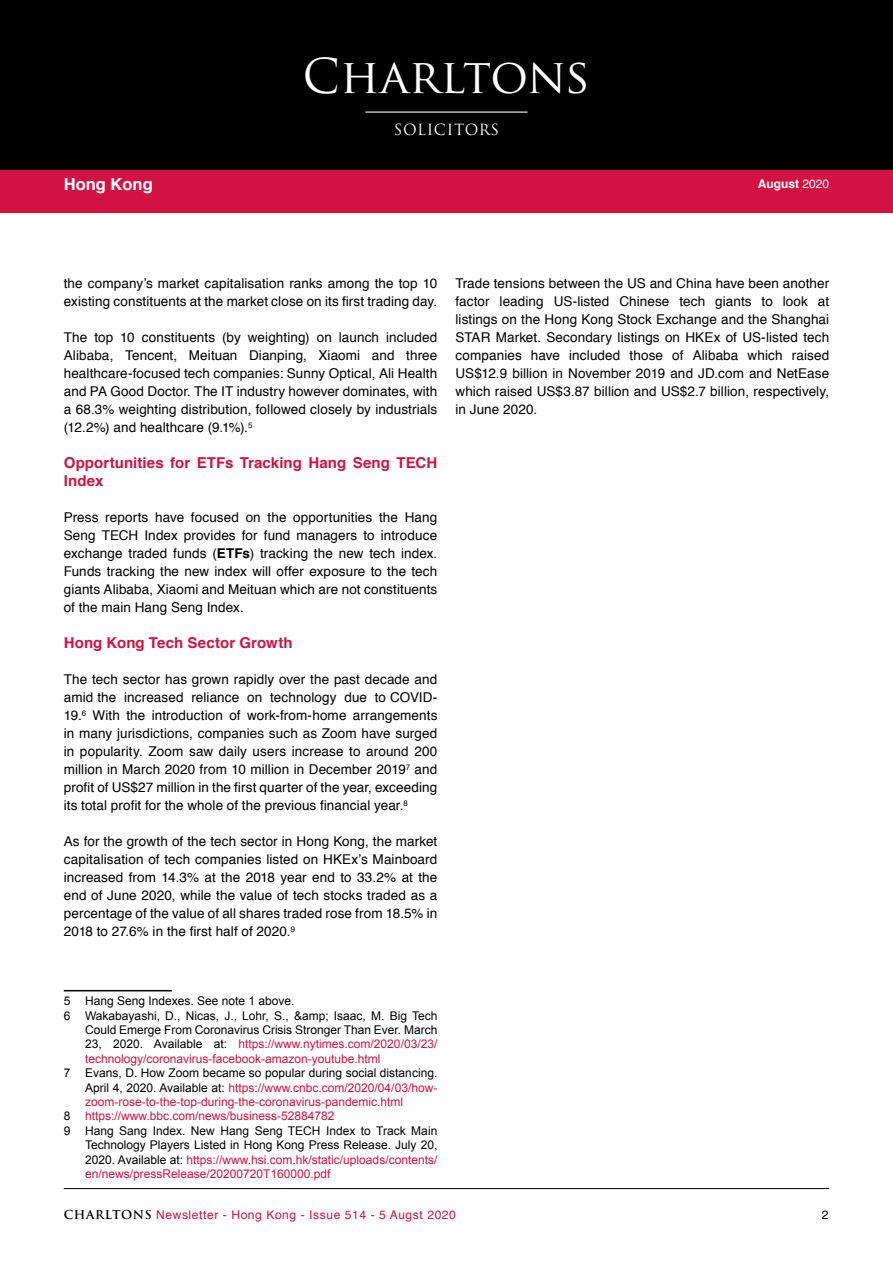
<style>
.page{position:relative;width:893px;height:1263px;background:#fff}
.page>*{position:absolute;margin:0;border:0;box-sizing:border-box;transform-origin:0 0}
.t1{font:46.8px "Trajan Pro";color:#fff}
.t2{font:700 16.5px "Helvetica";color:#fff}
.t3{font:700 15px/18px "Helvetica";letter-spacing:.005em;color:#d21242}
.t4{font:15px "Trajan Pro";letter-spacing:.04em;color:#fff}
.t5{font:13.5px/18px "Helvetica";letter-spacing:.01em;color:#000;text-align:justify}
.t6{font:12px "Arial";color:#d21242}
.t7{font:12px "Arial";color:#000}
.t8{font:12px "Helvetica";letter-spacing:.05em;color:#d21242}
.t9{font:700 12px "Helvetica";color:#fff}
.t10{font:12px "Helvetica";color:#000}
.s1{font-weight:400}
.s2{font-weight:700}
.s3{color:#000}
.s4{font-family:"Trajan Pro";font-weight:700;color:#000}
</style>
<div class="page">
<div style="left:0;top:194px;width:893px;height:19px;background:#d21242"></div>
<hr style="left:64px;top:1188px;width:765px;height:1px;background:#000">
<div style="left:0;top:0;width:893px;height:170px;background:#000"></div>
<div style="left:0;top:170px;width:893px;height:32px;background:#d21242"></div>
<hr style="left:365px;top:112px;width:162px;height:1px;background:#fff">
<hr style="left:64px;top:990px;width:108px;height:1px;background:#000">
<p class="t2" style="left:64px;top:171px;width:90px">Hong Kong</p>
<h1 class="t1" style="left:303px;top:47px;width:289px">Charltons</h1>
<p class="t4" style="left:394px;top:120px;width:107px">SOLICITORS</p>
<p class="t9" style="left:758px;top:174px;width:73px">August <span class="s1">2020</span></p>
<p class="t5" style="left:64px;top:275px;width:375px">the company’s market capitalisation ranks among the top 10 existing constituents at the market close on its first trading day.</p>
<p class="t5" style="left:64px;top:329px;width:375px">The top 10 constituents (by weighting) on launch included Alibaba, Tencent, Meituan Dianping, Xiaomi and three healthcare-focused tech companies: Sunny Optical, Ali Health and PA Good Doctor. The IT industry however dominates, with a 68.3% weighting distribution, followed closely by industrials (12.2%) and healthcare (9.1%).<sup>5</sup></p>
<p class="t3" style="left:64px;top:454px;width:375px">Opportunities for ETFs Tracking Hang Seng TECH<br>Index</p>
<p class="t5" style="left:64px;top:509px;width:375px">Press reports have focused on the opportunities the Hang Seng TECH Index provides for fund managers to introduce exchange traded funds (<span class="s2">ETFs</span>) tracking the new tech index.<br>Funds tracking the new index will offer exposure to the tech giants Alibaba, Xiaomi and Meituan which are not constituents of the main Hang Seng Index.</p>
<p class="t3" style="left:64px;top:634px;width:230px">Hong Kong Tech Sector Growth</p>
<p class="t5" style="left:64px;top:671px;width:375px">The tech sector has grown rapidly over the past decade and amid the increased reliance on technology due to COVID-19.<sup>6</sup> With the introduction of work-from-home arrangements in many jurisdictions, companies such as Zoom have surged in popularity. Zoom saw daily users increase to around 200 million in March 2020 from 10 million in December 2019<sup>7</sup> and profit of US$27 million in the first quarter of the year, exceeding its total profit for the whole of the previous financial year.<sup>8</sup></p>
<p class="t5" style="left:64px;top:833px;width:375px">As for the growth of the tech sector in Hong Kong, the market capitalisation of tech companies listed on HKEx’s Mainboard increased from 14.3% at the 2018 year end to 33.2% at the end of June 2020, while the value of tech stocks traded as a percentage of the value of all shares traded rose from 18.5% in 2018 to 27.6% in the first half of 2020.<sup>9</sup></p>
<p class="t5" style="left:455px;top:275px;width:375px">Trade tensions between the US and China have been another factor leading US-listed Chinese tech giants to look at listings on the Hong Kong Stock Exchange and the Shanghai STAR Market. Secondary listings on HKEx of US-listed tech companies have included those of Alibaba which raised US$12.9 billion in November 2019 and JD.com and NetEase which raised US$3.87 billion and US$2.7 billion, respectively, in June 2020.</p>
<p class="t7" style="left:64px;top:993px;width:232px">5 Hang Seng Indexes. See note 1 above.</p>
<p class="t7" style="left:64px;top:1007px;width:375px">6 Wakabayashi, D., Nicas, J., Lohr, S., &amp;amp; Isaac, M. Big Tech</p>
<p class="t7" style="left:85px;top:1022px;width:354px">Could Emerge From Coronavirus Crisis Stronger Than Ever. March</p>
<p class="t6" style="left:85px;top:1036px;width:354px"><span class="s3">23, 2020. Available at:</span> https://www.nytimes.com/2020/03/23/</p>
<p class="t6" style="left:85px;top:1051px;width:297px">technology/coronavirus-facebook-amazon-youtube.html</p>
<p class="t7" style="left:64px;top:1065px;width:375px">7 Evans, D. How Zoom became so popular during social distancing.</p>
<p class="t6" style="left:85px;top:1079px;width:354px"><span class="s3">April 4, 2020. Available at:</span> https://www.cnbc.com/2020/04/03/how-</p>
<p class="t6" style="left:85px;top:1094px;width:320px">zoom-rose-to-the-top-during-the-coronavirus-pandemic.html</p>
<p class="t6" style="left:64px;top:1108px;width:272px"><span class="s3">8</span> https://www.bbc.com/news/business-52884782</p>
<p class="t7" style="left:64px;top:1123px;width:375px">9 Hang Sang Index. New Hang Seng TECH Index to Track Main</p>
<p class="t7" style="left:85px;top:1137px;width:354px">Technology Players Listed in Hong Kong Press Release. July 20,</p>
<p class="t6" style="left:85px;top:1151px;width:354px"><span class="s3">2020. Available at:</span> https://www.hsi.com.hk/static/uploads/contents/</p>
<p class="t6" style="left:85px;top:1166px;width:247px">en/news/pressRelease/20200720T160000.pdf</p>
<p class="t8" style="left:64px;top:1206px;width:394px"><span class="s4">CHARLTONS</span> Newsletter - Hong Kong - Issue 514 - 5 Augst 2020</p>
<p class="t10" style="left:822px;top:1206px;width:8px">2</p>
</div>
